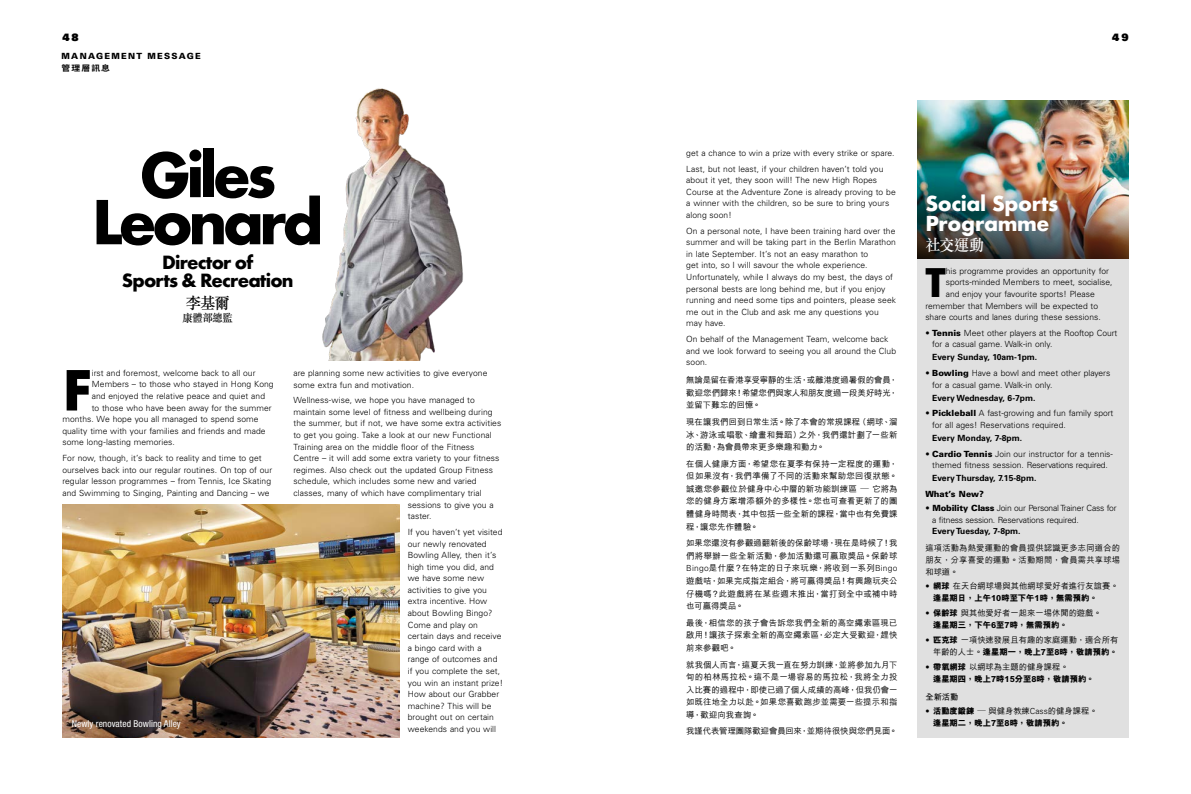
<style>
.page{position:relative;width:1191px;height:794px;background:#fff}
.page>*{position:absolute;margin:0;border:0;box-sizing:border-box;transform-origin:0 0}
.t1{font:700 66.4px/47.1px "Futura T";letter-spacing:-.07em;color:#000;text-align:center}
.t2{font:700 60.6px "Futura T";color:#000}
.t3{font:700 43.3px "Futura T";color:#000}
.t4{font:700 20px/18px "Futura T";letter-spacing:-.04em;color:#000;text-align:center}
.t5{font:700 20px/20px "Futura";letter-spacing:-.02em;color:#fff}
.t6{font:500 16px "M Sung HK";color:#fff;scale:.95 1}
.t7{font:500 16px "M Sung HK";color:#000;scale:.95 1}
.t8{font:500 11px "M Sung HK";letter-spacing:-.035em;color:#000;scale:.95 1}
.t9{font:900 10.2px "Univers";color:#000}
.t10{font:condensed 9.5px "Helvetica Neue";letter-spacing:.005em;color:#fff}
.t11{font:300 8.5px/11.6px "Univers";letter-spacing:.005em;color:#000}
.t12{font:700 8.5px "Univers";color:#000}
.t13{font:300 8.5px/11.6px "Univers";letter-spacing:-.025em;color:#000}
.t14{font:900 8.5px "Univers";letter-spacing:.15em;color:#000}
.t15{font:500 8.4px/12.6px "M Hei HK";letter-spacing:.01em;color:#000;text-align:justify}
.t16{font:500 8.4px "M Hei HK";letter-spacing:-.01em;color:#000}
.t17{font:800 8.3px/12px "M Hei HK";color:#000}
.t18{font:500 8.3px/12px "M Hei HK";letter-spacing:.02em;color:#000;text-align:justify}
.t19{font:500 8.3px/12px "M Hei HK";color:#000;text-align:right}
.t20{font:700 8.3px "M Hei HK";color:#000}
.t21{font:700 8px "Noto Sans CJ Ktc";letter-spacing:.13em;color:#000;scale:1.1 1}
.s1{font-family:"Univers";font-weight:300}
.s2{font-weight:900}
.s3{font-weight:500}
.s4{font-weight:800}
</style>
<div class="page">
<img style="left:322px;top:88px;width:141px;height:272px">
<div style="left:917px;top:101px;width:211px;height:636px;background:#e0e0e0"></div>
<img style="left:917px;top:101px;width:211px;height:13px">
<img style="left:917px;top:114px;width:211px;height:144px">
<img style="left:62px;top:505px;width:337px;height:232px">
<p class="t9" style="left:62px;top:31px;width:18px">48</p>
<p class="t9" style="left:1112px;top:31px;width:18px">49</p>
<p class="t14" style="left:62px;top:50px;width:141px">MANAGEMENT MESSAGE</p>
<p class="t21" style="left:62px;top:63px;width:46px">管理層訊息</p>
<h1 class="t1" style="left:92px;top:151px;width:233px">Giles<br>Leonard</h1>
<h3 class="t4" style="left:122px;top:253px;width:173px">Director of<br>Sports &amp; Recreation</h3>
<h3 class="t7" style="left:186px;top:292px;width:48px">李基爾</h3>
<p class="t8" style="left:182px;top:310px;width:55px">康體部總監</p>
<h2 class="t2" style="left:62px;top:354px;width:31px">F</h2>
<p class="t11" style="left:92px;top:367px;width:165px">irst and foremost, welcome back to all our</p>
<p class="t11" style="left:92px;top:378px;width:183px">Members – to those who stayed in Hong Kong</p>
<p class="t11" style="left:92px;top:390px;width:175px">and enjoyed the relative peace and quiet and</p>
<p class="t11" style="left:92px;top:402px;width:181px">to those who have been away for the summer</p>
<p class="t11" style="left:62px;top:413px;width:198px">months. We hope you all managed to spend some</p>
<p class="t11" style="left:62px;top:425px;width:205px">quality time with your families and friends and made</p>
<p class="t11" style="left:62px;top:436px;width:114px">some long-lasting memories.</p>
<p class="t11" style="left:62px;top:452px;width:211px">For now, though, it’s back to reality and time to get ourselves back into our regular routines. On top of our regular lesson programmes – from Tennis, Ice Skating and Swimming to Singing, Painting and Dancing – we</p>
<p class="t10" style="left:72px;top:717px;width:110px">Newly renovated Bowling Alley</p>
<p class="t11" style="left:293px;top:367px;width:195px">are planning some new activities to give everyone some extra fun and motivation.</p>
<p class="t11" style="left:293px;top:394px;width:183px">Wellness-wise, we hope you have managed to</p>
<p class="t11" style="left:293px;top:406px;width:200px">maintain some level of fitness and wellbeing during</p>
<p class="t11" style="left:293px;top:417px;width:209px">the summer, but if not, we have some extra activities</p>
<p class="t11" style="left:293px;top:429px;width:200px">to get you going. Take a look at our new Functional</p>
<p class="t11" style="left:293px;top:441px;width:182px">Training area on the middle floor of the Fitness</p>
<p class="t11" style="left:293px;top:452px;width:207px">Centre – it will add some extra variety to your fitness</p>
<p class="t11" style="left:293px;top:464px;width:201px">regimes. Also check out the updated Group Fitness</p>
<p class="t11" style="left:293px;top:475px;width:185px">schedule, which includes some new and varied</p>
<p class="t11" style="left:293px;top:487px;width:190px">classes, many of which have complimentary trial</p>
<p class="t11" style="left:408px;top:499px;width:87px">sessions to give you a</p>
<p class="t11" style="left:408px;top:510px;width:25px">taster.</p>
<p class="t11" style="left:408px;top:526px;width:97px">If you haven’t yet visited our newly renovated<br>Bowling Alley, then it’s high time you did, and we have some new activities to give you extra incentive. How about Bowling Bingo?<br>Come and play on certain days and receive a bingo card with a range of outcomes and if you complete the set, you win an instant prize!<br>How about our Grabber machine? This will be brought out on certain weekends and you will</p>
<p class="t11" style="left:686px;top:145px;width:210px;line-height:15.6px">get a chance to win a prize with every strike or spare.<br>Last, but not least, if your children haven’t told you</p>
<p class="t11" style="left:686px;top:174px;width:211px">about it yet, they soon will! The new High Ropes Course at the Adventure Zone is already proving to be a winner with the children, so be sure to bring yours along soon!</p>
<p class="t11" style="left:686px;top:225px;width:211px">On a personal note, I have been training hard over the summer and will be taking part in the Berlin Marathon in late September. It’s not an easy marathon to<br>get into, so I will savour the whole experience.<br>Unfortunately, while I always do my best, the days of personal bests are long behind me, but if you enjoy running and need some tips and pointers, please seek me out in the Club and ask me any questions you may have.</p>
<p class="t11" style="left:686px;top:333px;width:211px">On behalf of the Management Team, welcome back and we look forward to seeing you all around the Club soon.</p>
<p class="t15" style="left:686px;top:373px;width:213px">無論是留在香港享受寧靜的生活，或離港度過暑假的會員，歡迎您們歸來！希望您們與家人和朋友度過一段美好時光，並留下難忘的回憶。</p>
<p class="t15" style="left:686px;top:415px;width:213px">現在讓我們回到日常生活。除了本會的常規課程（網球、溜冰、游泳或唱歌、繪畫和舞蹈）之外，我們還計劃了一些新的活動，為會員帶來更多樂趣和動力。</p>
<p class="t15" style="left:686px;top:457px;width:213px">在個人健康方面，希望您在夏季有保持一定程度的運動，但如果沒有，我們準備了不同的活動來幫助您回復狀態。誠邀您參觀位於健身中心中層的新功能訓練區 — 它將為您的健身方案增添額外的多樣性。您也可查看更新了的團體健身時間表，其中包括一些全新的課程，當中也有免費課程，讓您先作體驗。</p>
<p class="t15" style="left:686px;top:536px;width:213px">如果您還沒有參觀過翻新後的保齡球場，現在是時候了！我們將舉辦一些全新活動，參加活動還可贏取獎品。保齡球<span class="s1">Bingo</span>是什麼？在特定的日子來玩樂，將收到一系列<span class="s1">Bingo</span>遊戲咭，如果完成指定組合，將可贏得獎品！有興趣玩夾公仔機嗎？此遊戲將在某些週末推出，當打到全中或補中時也可贏得獎品。</p>
<p class="t15" style="left:686px;top:615px;width:213px">最後，相信您的孩子會告訴您我們全新的高空繩索區現已啟用！讓孩子探索全新的高空繩索區，必定大受歡迎，趕快前來參觀吧。</p>
<p class="t15" style="left:686px;top:657px;width:213px">就我個人而言，這夏天我一直在努力訓練，並將參加九月下旬的柏林馬拉松。這不是一場容易的馬拉松，我將全力投入比賽的過程中，即使已過了個人成績的高峰，但我仍會一如既往地全力以赴。如果您喜歡跑步並需要一些提示和指導，歡迎向我查詢。</p>
<p class="t16" style="left:686px;top:725px;width:213px">我謹代表管理團隊歡迎會員回來，並期待很快與您們見面。</p>
<h3 class="t5" style="left:925px;top:193px;width:134px">Social Sports<br>Programme</h3>
<h3 class="t6" style="left:925px;top:234px;width:64px">社交運動</h3>
<h3 class="t3" style="left:925px;top:257px;width:22px">T</h3>
<p class="t11" style="left:945px;top:265px;width:165px">his programme provides an opportunity for</p>
<p class="t11" style="left:945px;top:276px;width:168px">sports-minded Members to meet, socialise,</p>
<p class="t11" style="left:945px;top:288px;width:150px">and enjoy your favourite sports! Please</p>
<p class="t11" style="left:925px;top:300px;width:174px">remember that Members will be expected to</p>
<p class="t11" style="left:925px;top:311px;width:177px">share courts and lanes during these sessions.</p>
<p class="t11" style="left:932px;top:327px;width:187px;text-indent:-7px">• <span class="s2">Tennis</span> Meet other players at the Rooftop Court for a casual game. Walk-in only.</p>
<p class="t12" style="left:932px;top:352px;width:107px">Every Sunday, 10am-1pm.</p>
<p class="t11" style="left:932px;top:367px;width:180px;text-indent:-7px">• <span class="s2">Bowling</span> Have a bowl and meet other players for a casual game. Walk-in only.</p>
<p class="t12" style="left:932px;top:393px;width:105px">Every Wednesday, 6-7pm.</p>
<p class="t11" style="left:932px;top:407px;width:183px;text-indent:-7px">• <span class="s2">Pickleball</span> A fast-growing and fun family sport for all ages! Reservations required.</p>
<p class="t12" style="left:932px;top:433px;width:91px">Every Monday, 7-8pm.</p>
<p class="t11" style="left:925px;top:448px;width:189px;text-align:center">• <span class="s2">Cardio Tennis</span> Join our instructor for a tennis&shy;themed fitness session. Reservations required.</p>
<p class="t12" style="left:932px;top:473px;width:106px">Every Thursday, 7.15-8pm.</p>
<p class="t14" style="left:925px;top:488px;width:60px">What’s New?</p>
<p class="t13" style="left:932px;top:502px;width:186px;text-indent:-7px">• <span class="s2">Mobility Class</span> Join our Personal Trainer Cass for a fitness session. Reservations required.</p>
<p class="t12" style="left:932px;top:526px;width:90px">Every Tuesday, 7-8pm.</p>
<p class="t18" style="left:925px;top:541px;width:196px">這項活動為熱愛運動的會員提供認識更多志同道合的朋友，分享喜愛的運動。活動期間，會員需共享球埸和球道。</p>
<p class="t17" style="left:933px;top:580px;width:187px;text-indent:-8px"><span class="s1">•</span> 網球 <span class="s3">在天台網球場與其他網球愛好者進行友誼賽。</span>逢星期日，上午10時至下午1時，無需預約。</p>
<p class="t17" style="left:933px;top:607px;width:170px;text-indent:-8px"><span class="s1">•</span> 保齡球<span class="s3">與其他愛好者一起來一埸休閒的遊戲。</span>逢星期三，下午6至7時，無需預約。</p>
<p class="t19" style="left:925px;top:633px;width:195px"><span class="s1">•</span> <span class="s4">匹克球</span>一項快速發展且有趣的家庭運動，適合所有年齡的人士。<span class="s4">逢星期一，晚上7至8時，敬請預約。</span></p>
<p class="t17" style="left:933px;top:661px;width:163px;text-indent:-8px"><span class="s1">•</span> 帶氧網球<span class="s3">以網球為主題的健身課程。<br></span>逢星期四，晚上7時15分至8時，敬請預約。</p>
<p class="t20" style="left:925px;top:690px;width:35px">全新活動</p>
<p class="t17" style="left:933px;top:705px;width:166px;text-indent:-8px"><span class="s1">•</span> 活動度鍛鍊 <span class="s3">— 與健身教練</span><span class="s1">Cass</span><span class="s3">的健身課程。</span>逢星期二，晚上7至8時，敬請預約。</p>
</div>
